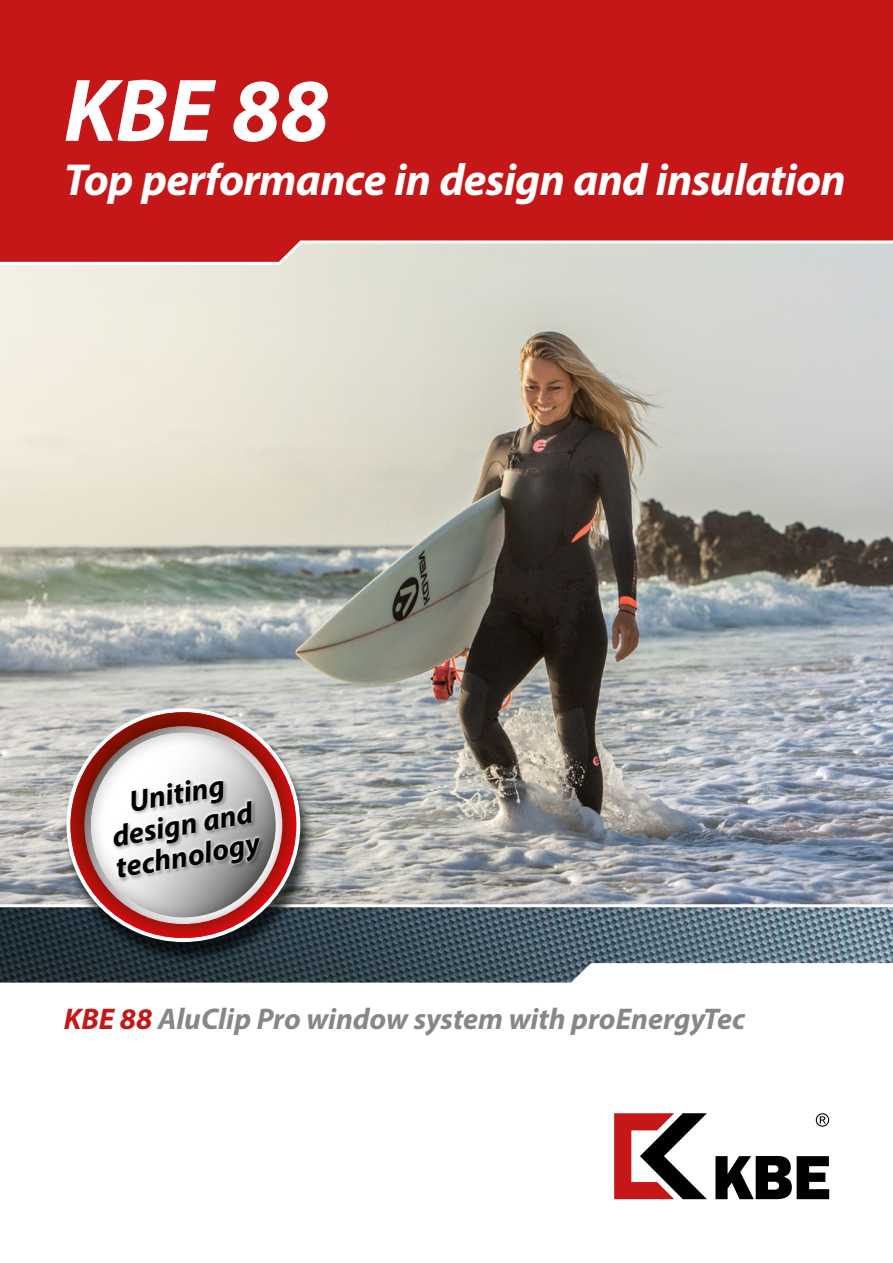
<style>
.page{position:relative;width:893px;height:1263px;background:#fff}
.page>*{position:absolute;margin:0;border:0;box-sizing:border-box;transform-origin:0 0}
.t1{font:italic 700 90px "Myriad Pro";color:#fff}
.t2{font:italic 700 45px "Myriad Pro";letter-spacing:-.015em;color:#fff}
.t3{font:italic 700 30.15px/31.7px "Myriad Pro";color:#000;text-align:center}
.t4{font:italic 700 30px "Myriad Pro";letter-spacing:-.005em;color:#878787}
.s1{color:#c51718}
</style>
<div class="page">
<img style="left:0;top:266px;width:893px;height:638px">
<img style="left:0;top:907px;width:893px;height:75px">
<div style="left:0;top:0;width:893px;height:239px;background:#c51718"></div>
<svg style="left:0;top:239px;width:893px;height:27px;background:#d6a19e"></svg>
<svg style="left:614px;top:1113px;width:93px;height:86px"></svg>
<svg style="left:715px;top:1156px;width:114px;height:43px"></svg>
<svg style="left:816px;top:1113px;width:13px;height:14px"></svg>
<div style="left:63px;top:713px;width:252px;height:252px;background:#000;opacity:.7"></div>
<img style="left:71px;top:712px;width:225px;height:226px">
<img style="left:84px;top:726px;width:198px;height:198px">
<img style="left:91px;top:733px;width:185px;height:184px;border-radius:92px">
<svg style="left:100px;top:766px;width:167px;height:122px"></svg>
<h1 class="t1" style="left:64px;top:52px;width:267px">KBE 88</h1>
<h2 class="t2" style="left:64px;top:151px;width:784px">Top performance in design and insulation</h2>
<p class="t3" style="left:102px;top:789px;width:147px;rotate:-10deg">Uniting design and technology</p>
<p class="t4" style="left:64px;top:1000px;width:683px"><span class="s1">KBE 88</span> AluClip Pro window system with proEnergyTec</p>
</div>
